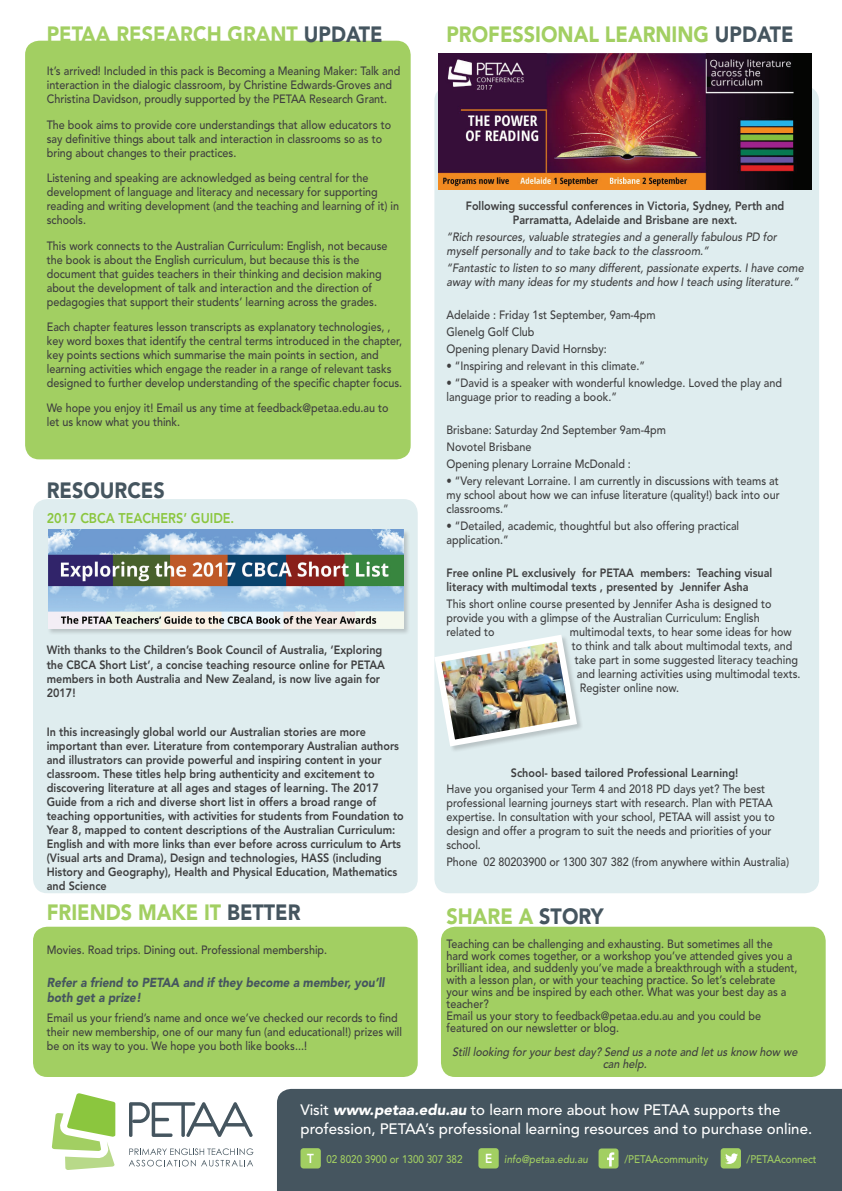
<style>
.page{position:relative;width:842px;height:1191px;background:#fff}
.page>*{position:absolute;margin:0;border:0;box-sizing:border-box;transform-origin:0 0}
.t1{font:900 22px "Avenir";color:#a2cf62;scale:.9 1}
.t2{font:900 22px "Avenir";color:#45555f;scale:.9 1}
.t3{font:500 15px/19px "Avenir";color:#fff}
.t4{font:800 14px "Avenir";color:#8bc63e;scale:.9 1}
.t5{font:italic 900 13px/15px "Avenir";color:#45555f;scale:.9 1}
.t6{font:500 12px/14px "Avenir";color:#3e3e3f;scale:.9 1}
.t7{font:800 12px/14px "Avenir";color:#3e3e3f;scale:.9 1}
.t8{font:italic 500 12px/12px "Avenir";color:#3e3e3f;text-align:center;scale:.9 1}
.t9{font:500 11px "Avenir";color:#a2cf62;scale:.9 1}
.t10{font:italic 500 11px "Avenir";color:#a2cf62;scale:.9 1}
.s1{color:#a2cf62}
.s2{color:#45555f}
.s3{font-weight:900;font-style:italic}
.s4{font-weight:800;font-size:13px;color:#fff}
.s5{font-weight:800;font-style:normal;font-size:13px;color:#fff}
</style>
<div class="page">
<div style="left:441px;top:926px;width:385px;height:151px;background:#a2cf62;border-radius:14px"></div>
<div style="left:33px;top:926px;width:385px;height:151px;background:#a2cf62;border-radius:14px"></div>
<div style="left:434px;top:86px;width:385px;height:807px;background:#dfedef;border-radius:14px"></div>
<div style="left:277px;top:1089px;width:565px;height:102px;background:#45555f"></div>
<div style="left:33px;top:499px;width:385px;height:394px;background:#dfedef;border-radius:14px"></div>
<div style="left:25px;top:41px;width:386px;height:418px;background:#a2cf62;border-radius:14px"></div>
<img style="left:439px;top:54px;width:372px;height:136px">
<svg style="left:129px;top:1102px;width:124px;height:35px"></svg>
<svg style="left:129px;top:1148px;width:124px;height:18px"></svg>
<svg style="left:52px;top:1093px;width:63px;height:77px"></svg>
<div style="left:300px;top:1148px;width:21px;height:20px;background:#a2cf62;border-radius:3px"></div>
<div style="left:478px;top:1148px;width:21px;height:20px;background:#a2cf62;border-radius:3px"></div>
<div style="left:598px;top:1148px;width:20px;height:20px;background:#a2cf62;border-radius:3px"></div>
<svg style="left:607px;top:1152px;width:7px;height:14px"></svg>
<div style="left:721px;top:1148px;width:20px;height:20px;background:#a2cf62;border-radius:3px"></div>
<svg style="left:725px;top:1153px;width:13px;height:10px"></svg>
<img style="left:434px;top:631px;width:146px;height:119px">
<div style="left:47px;top:529px;width:364px;height:106px;background:#231f20;opacity:.2"></div>
<img style="left:48px;top:529px;width:356px;height:99px">
<h1 class="t1" style="left:47px;top:21px;width:107px">PETAA RESEAR</h1>
<h1 class="t1" style="left:193px;top:21px;width:56px">CH GRAN</h1>
<h1 class="t2" style="left:287px;top:21px;width:105px"><span class="s1">T</span> UPDATE</h1>
<p class="t6" style="left:47px;top:65px;width:394px">It’s arrived! Included in this pack is Becoming a Meaning Maker: Talk and interaction in the dialogic classroom, by Christine Edwards-Groves and<br>Christina Davidson, proudly supported by the PETAA Research Grant.</p>
<p class="t6" style="left:47px;top:118px;width:384px">The book aims to provide core understandings that allow educators to say definitive things about talk and interaction in classrooms so as to bring about changes to their practices.</p>
<p class="t6" style="left:47px;top:171px;width:393px">Listening and speaking are acknowledged as being central for the development of language and literacy and necessary for supporting reading and writing development (and the teaching and learning of it) in schools.</p>
<p class="t6" style="left:47px;top:239px;width:380px">This work connects to the Australian Curriculum: English, not because the book is about the English curriculum, but because this is the document that guides teachers in their thinking and decision making about the development of talk and interaction and the direction of pedagogies that support their students’ learning across the grades.</p>
<p class="t6" style="left:47px;top:320px;width:397px">Each chapter features lesson transcripts as explanatory technologies, , key word boxes that identify the central terms introduced in the chapter, key points sections which summarise the main points in section, and learning activities which engage the reader in a range of relevant tasks designed to further develop understanding of the specific chapter focus.</p>
<p class="t6" style="left:47px;top:401px;width:381px">We hope you enjoy it! Email us any time at feedback@petaa.edu.au to let us know what you think.</p>
<h1 class="t1" style="left:446px;top:21px;width:140px">PROFESSIONAL</h1>
<h1 class="t1" style="left:605px;top:21px;width:16px">LEARN</h1>
<h1 class="t2" style="left:672px;top:21px;width:134px"><span class="s1">ING</span> UPDATE</h1>
<p class="t7" style="left:466px;top:199px;width:355px;text-align:center">Following successful conferences in Victoria, Sydney, Perth and<br>Parramatta, Adelaide and Brisbane are next.</p>
<p class="t6" style="left:446px;top:230px;width:371px">“Rich resources, valuable strategies and a generally fabulous PD for myself personally and to take back to the classroom.”</p>
<p class="t6" style="left:446px;top:261px;width:401px">“Fantastic to listen to so many different, passionate experts. I have come away with many ideas for my students and how I teach using literature.”</p>
<p class="t6" style="left:446px;top:307px;width:234px;line-height:16.8px">Adelaide : Friday 1st September, 9am-4pm<br>Glenelg Golf Club<br>Opening plenary David Hornsby:</p>
<p class="t6" style="left:446px;top:359px;width:222px">• “Inspiring and relevant in this climate.”</p>
<p class="t6" style="left:446px;top:376px;width:374px">• “David is a speaker with wonderful knowledge. Loved the play and language prior to reading a book.”</p>
<p class="t6" style="left:446px;top:422px;width:245px;line-height:16.8px">Brisbane: Saturday 2nd September 9am-4pm<br>Novotel Brisbane<br>Opening plenary Lorraine McDonald :</p>
<p class="t6" style="left:446px;top:474px;width:372px;text-align:justify">• “Very relevant Lorraine. I am currently in discussions with teams at my school about how we can infuse literature (quality!) back into our classrooms.”</p>
<p class="t6" style="left:446px;top:519px;width:327px">• “Detailed, academic, thoughtful but also offering practical application.”</p>
<p class="t7" style="left:446px;top:566px;width:364px">Free online PL exclusively for PETAA members: Teaching visual literacy with multimodal texts , presented by Jennifer Asha</p>
<p class="t6" style="left:446px;top:597px;width:363px">This short online course presented by Jennifer Asha is designed to provide you with a glimpse of the Australian Curriculum: English related to</p>
<h1 class="t2" style="left:47px;top:477px;width:118px">RESOURCES</h1>
<p class="t4" style="left:47px;top:509px;width:210px">2017 CBCA Teachers’ Guide.</p>
<p class="t6" style="left:570px;top:625px;width:248px">multimodal texts, to hear some ideas for how</p>
<p class="t6" style="left:572px;top:639px;width:247px">to think and talk about multimodal texts, and</p>
<p class="t6" style="left:575px;top:653px;width:250px">take part in some suggested literacy teaching</p>
<p class="t6" style="left:577px;top:667px;width:250px">and learning activities using multimodal texts.</p>
<p class="t6" style="left:580px;top:681px;width:112px">Register online now.</p>
<p class="t7" style="left:47px;top:643px;width:377px">With thanks to the Children’s Book Council of Australia, ‘Exploring the CBCA Short List’, a concise teaching resource online for PETAA members in both Australia and New Zealand, is now live again for 2017!</p>
<p class="t7" style="left:47px;top:724px;width:398px">In this increasingly global world our Australian stories are more important than ever. Literature from contemporary Australian authors and illustrators can provide powerful and inspiring content in your classroom. These titles help bring authenticity and excitement to discovering literature at all ages and stages of learning. The 2017<br>Guide from a rich and diverse short list in offers a broad range of teaching opportunities, with activities for students from Foundation to Year 8, mapped to content descriptions of the Australian Curriculum:<br>English and with more links than ever before across curriculum to Arts (Visual arts and Drama), Design and technologies, HASS (including<br>H istory and Geography), Health and Physical Education, Mathematics and Science</p>
<h1 class="t1" style="left:47px;top:898px;width:283px">FRIEN DS MAKE IT <span class="s2">BETTER</span></h1>
<p class="t6" style="left:47px;top:943px;width:313px">Movies. Road trips. Dining out. Professional membership.</p>
<p class="t5" style="left:47px;top:975px;width:377px">Refer a friend to PETAA and if they become a member, you’ll both get a prize!</p>
<p class="t6" style="left:47px;top:1011px;width:396px">Email us your friend’s name and once we’ve checked our records to find their new membership, one of our many fun (and educational!) prizes will be on its way to you. We hope you both like books...!<span class="s1">PROFESSIONAL</span></p>
<p class="t7" style="left:511px;top:765px;width:254px">School- based tailored Professional Learning!</p>
<p class="t6" style="left:446px;top:782px;width:366px">Have you organised your Term 4 and 2018 PD days yet? The best professional learning journeys start with research. Plan with PETAA expertise. In consultation with your school, PETAA will assist you to design and offer a program to suit the needs and priorities of your school.</p>
<p class="t6" style="left:446px;top:855px;width:382px">Phone 02 80203900 or 1300 307 382 (from anywhere within Australia)</p>
<h1 class="t1" style="left:446px;top:903px;width:176px">SHARE A <span class="s2">STO RY</span></h1>
<p class="t6" style="left:446px;top:938px;width:392px;line-height:12px">Teaching can be challenging and exhausting. But sometimes all the hard work comes together, or a workshop you’ve attended gives you a brilliant idea, and suddenly you’ve made a breakthrough with a student, with a lesson plan, or with your teaching practice. So let’s celebrate your wins and be inspired by each other. What was your best day as a teacher?<br>Email us your story to feedback@petaa.edu.au and you could be featured on our newsletter or blog.</p>
<p class="t8" style="left:452px;top:1046px;width:388px">Stilllooking foryourbestday? Send us a note and letus know how we can help.</p>
<p class="t3" style="left:300px;top:1100px;width:513px">Visit <span class="s3">www.petaa.edu.au</span> to learn more about how PETAA supports the profession, PETAA’s professional learning resources and to purchase online.</p>
<p class="t9" style="left:307px;top:1152px;width:174px"><span class="s4">T</span> 02 8020 3900 or 1300 307 382</p>
<p class="t10" style="left:485px;top:1152px;width:116px"><span class="s5">E</span> info@petaa.edu.au</p>
<p class="t9" style="left:624px;top:1152px;width:95px">/PETAAcommunity</p>
<p class="t9" style="left:746px;top:1152px;width:79px">/PETAAconnect</p>
</div>
